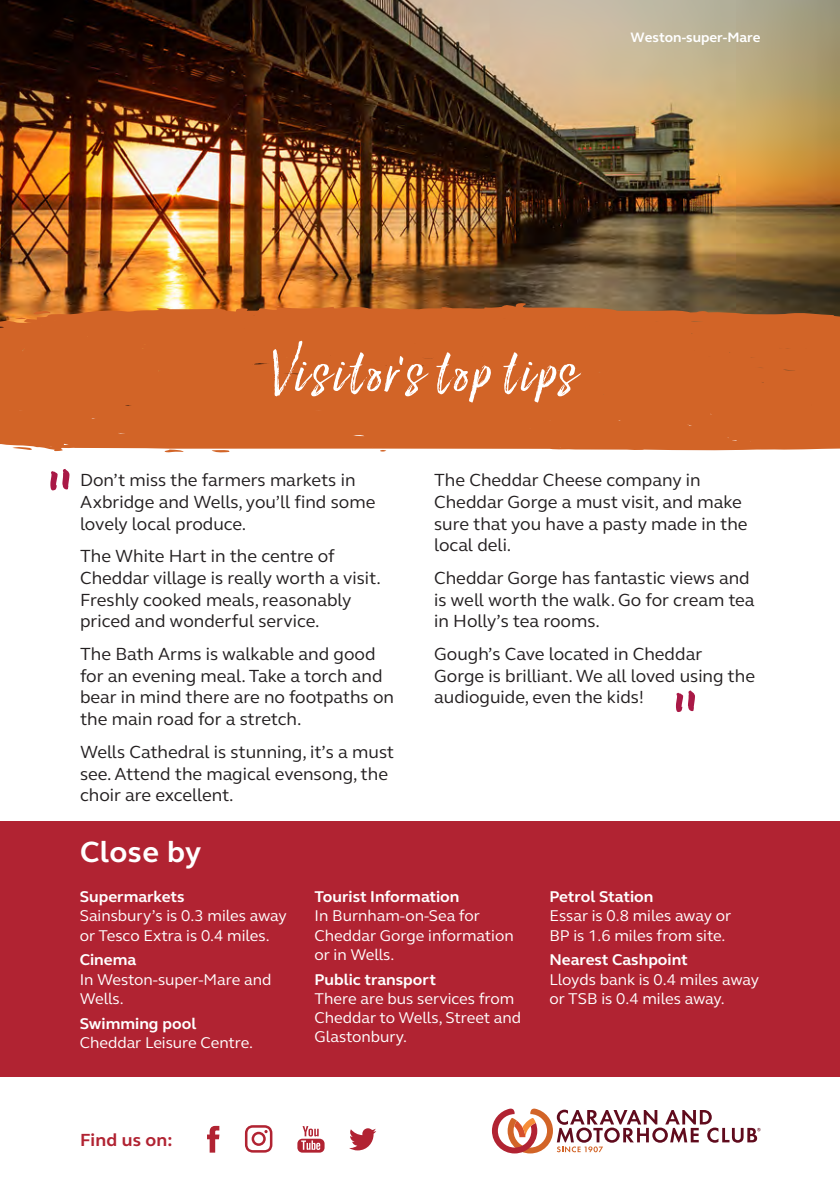
<style>
.page{position:relative;width:840px;height:1191px;background:#fff}
.page>*{position:absolute;margin:0;border:0;box-sizing:border-box;transform-origin:0 0}
.t1{font:160px "Lucky Fellas Win";color:#a91946}
.t2{font:68px "Lucky Fellas Win";letter-spacing:.045em;color:#fff}
.SL_Heading{font:700 30px "FS Elliot";letter-spacing:.01em;color:#fff}
.Visitors_Tips{font:18px/21.6px "FS Elliot";color:#231f20}
.t3{font:700 18px "FS Elliot";letter-spacing:.01em;color:#b12332}
.Close_by_body{font:16px/19.2px "FS Elliot";color:#fff}
.Close_by_subheader{font:700 16px "FS Elliot";color:#fff}
.SL_Image_Text{font:700 14px "FS Elliot";color:#fff}
</style>
<div class="page">
<img style="left:0;top:0;width:839px;height:303px">
<div style="left:0;top:821px;width:839px;height:256px;background:#b12332"></div>
<svg style="left:492px;top:1108px;width:268px;height:45px"></svg>
<svg style="left:349px;top:1128px;width:27px;height:22px"></svg>
<svg style="left:207px;top:1125px;width:12px;height:27px"></svg>
<svg style="left:245px;top:1125px;width:27px;height:27px"></svg>
<svg style="left:297px;top:1126px;width:27px;height:26px"></svg>
<svg style="left:213px;top:451px;width:17px;height:2px"></svg>
<svg style="left:164px;top:451px;width:19px;height:2px"></svg>
<svg style="left:0;top:303px;width:839px;height:148px;background:#cf662a"></svg>
<svg style="left:15px;top:311px;width:36px;height:8px"></svg>
<p class="SL_Image_Text" style="left:630px;top:28px;width:131px">Weston-super-Mare</p>
<p class="t2" style="left:265px;top:328px;width:310px">Visitor’s top tips</p>
<p class="t1" style="left:45px;top:421px;width:33px">“</p>
<p class="Visitors_Tips" style="left:80px;top:469px;width:297px">Don’t miss the farmers markets in<br>Axbridge and Wells, you’ll find some lovely local produce.</p>
<p class="Visitors_Tips" style="left:80px;top:545px;width:302px">The White Hart in the centre of Cheddar village is really worth a visit.<br>Freshly cooked meals, reasonably priced and wonderful service.</p>
<p class="Visitors_Tips" style="left:80px;top:643px;width:315px">The Bath Arms is walkable and good for an evening meal. Take a torch and bear in mind there are no footpaths on the main road for a stretch.</p>
<p class="Visitors_Tips" style="left:80px;top:740px;width:315px">Wells Cathedral is stunning, it’s a must see. Attend the magical evensong, the choir are excellent.</p>
<p class="Visitors_Tips" style="left:434px;top:469px;width:315px">The Cheddar Cheese company in<br>Cheddar Gorge a must visit, and make sure that you have a pasty made in the local deli.</p>
<p class="Visitors_Tips" style="left:434px;top:567px;width:322px">Cheddar Gorge has fantastic views and is well worth the walk. Go for cream tea in Holly’s tea rooms.</p>
<p class="Visitors_Tips" style="left:434px;top:643px;width:322px">Gough’s Cave located in Cheddar<br>Gorge is brilliant. We all loved using the audioguide, even the kids!</p>
<p class="t1" style="left:670px;top:643px;width:33px">”</p>
<p class="SL_Heading" style="left:80px;top:831px;width:123px">Close by</p>
<p class="Close_by_subheader" style="left:80px;top:886px;width:106px">Supermarkets</p>
<p class="Close_by_body" style="left:80px;top:906px;width:208px">Sainsbury’s is 0.3 miles away or Tesco Extra is 0.4 miles.</p>
<p class="Close_by_subheader" style="left:80px;top:949px;width:58px">Cinema</p>
<p class="Close_by_body" style="left:80px;top:969px;width:193px">In Weston-super-Mare and<br>Wells.</p>
<p class="Close_by_subheader" style="left:80px;top:1012px;width:118px">Swimming pool</p>
<p class="Close_by_body" style="left:80px;top:1032px;width:175px">Cheddar Leisure Centre.</p>
<p class="Close_by_subheader" style="left:314px;top:886px;width:146px">Tourist Information</p>
<p class="Close_by_body" style="left:314px;top:906px;width:200px">In Burnham-on-Sea for<br>Cheddar Gorge information or in Wells.</p>
<p class="Close_by_subheader" style="left:314px;top:968px;width:123px">Public transport</p>
<p class="Close_by_body" style="left:314px;top:988px;width:208px">There are bus services from<br>Cheddar to Wells, Street and<br>Glastonbury.</p>
<p class="Close_by_subheader" style="left:549px;top:886px;width:105px">Petrol Station</p>
<p class="Close_by_body" style="left:549px;top:906px;width:183px">Essar is 0.8 miles away or<br>BP is 1.6 miles from site.</p>
<p class="Close_by_subheader" style="left:549px;top:949px;width:140px">Nearest Cashpoint</p>
<p class="Close_by_body" style="left:549px;top:969px;width:211px">Lloyds bank is 0.4 miles away or TSB is 0.4 miles away.</p>
<p class="t3" style="left:80px;top:1128px;width:94px">Find us on:</p>
</div>
